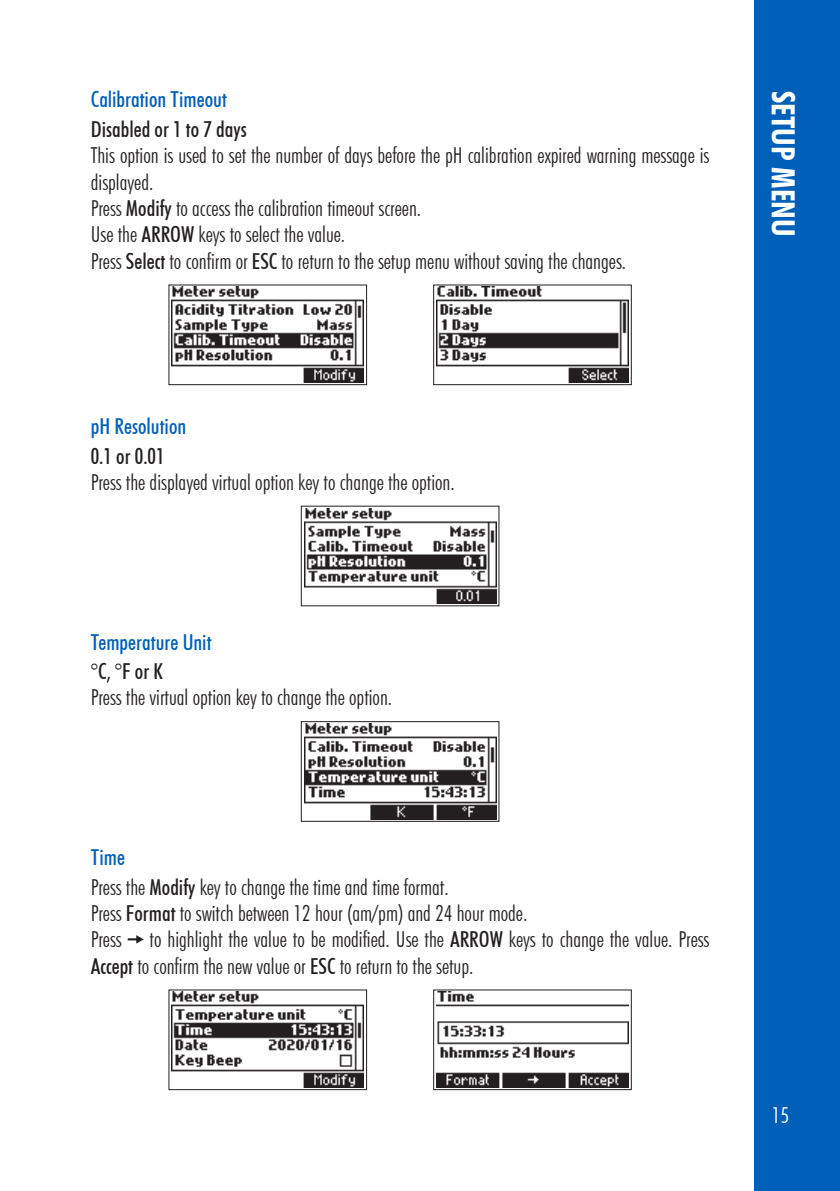
<style>
.page{position:relative;width:840px;height:1191px;background:#fff}
.page>*{position:absolute;margin:0;border:0;box-sizing:border-box;transform-origin:0 0}
.t1{font:700 condensed 32px "Futura BT";color:#fff}
.t2{font:300 condensed 22px/26.4px "Futura BT";color:#231f20}
.t3{font:500 condensed 22px "Futura BT";color:#005fb9}
.t4{font:500 condensed 22px "Futura BT";color:#231f20}
.t5{font:300 condensed 22px "Futura BT";color:#fff}
.s1{font-weight:500}
.s2{font-weight:500;color:#005fb9}
</style>
<div class="page">
<div style="left:754px;top:0;width:85px;height:1191px;background:#005fb9"></div>
<svg style="left:168px;top:284px;width:199px;height:102px"></svg>
<svg style="left:433px;top:284px;width:199px;height:102px"></svg>
<svg style="left:300px;top:505px;width:199px;height:102px"></svg>
<svg style="left:300px;top:721px;width:199px;height:101px"></svg>
<svg style="left:128px;top:935px;width:15px;height:8px"></svg>
<svg style="left:168px;top:989px;width:199px;height:101px"></svg>
<svg style="left:433px;top:989px;width:199px;height:101px"></svg>
<p class="t3" style="left:91px;top:86px;width:137px">Calibration Timeout</p>
<p class="t4" style="left:91px;top:115px;width:157px">Disabled or 1 to 7 days</p>
<p class="t2" style="left:91px;top:142px;width:619px">This option is used to set the number of days before the pH calibration expired warning message is displayed.<br>Press <span class="s1">Modify</span> to access the calibration timeout screen.<br>Use the <span class="s1">ARROW</span> keys to select the value.<br>Press <span class="s1">Select</span> to confirm or <span class="s1">ESC</span> to return to the setup menu without saving the changes.</p>
<p class="t3" style="left:91px;top:413px;width:97px">pH Resolution</p>
<p class="t4" style="left:91px;top:442px;width:75px">0.1 or 0.01</p>
<p class="t2" style="left:91px;top:469px;width:365px">Press the displayed virtual option key to change the option.</p>
<p class="t3" style="left:91px;top:628px;width:122px">Temperature Unit</p>
<p class="t4" style="left:91px;top:658px;width:74px">°C, °F or K</p>
<p class="t2" style="left:91px;top:684px;width:303px">Press the virtual option key to change the option.</p>
<p class="t2" style="left:91px;top:842px;width:359px;line-height:29.2px"><span class="s2">Time<br></span>Press the <span class="s1">Modify</span> key to change the time and time format.</p>
<p class="t2" style="left:91px;top:899px;width:437px">Press <span class="s1">Format</span> to switch between 12 hour (am/pm) and 24 hour mode.<br>Press</p>
<p class="t2" style="left:91px;top:926px;width:619px;text-indent:59px">to highlight the value to be modified. Use the <span class="s1">ARROW</span> keys to change the value. Press<br><span class="s1">Accept</span> to confirm the new value or <span class="s1">ESC</span> to return to the setup.</p>
<h1 class="t1" style="left:802px;top:91px;width:145px;rotate:90deg">Setup Menu</h1>
<p class="t5" style="left:771px;top:1101px;width:19px">15</p>
</div>
